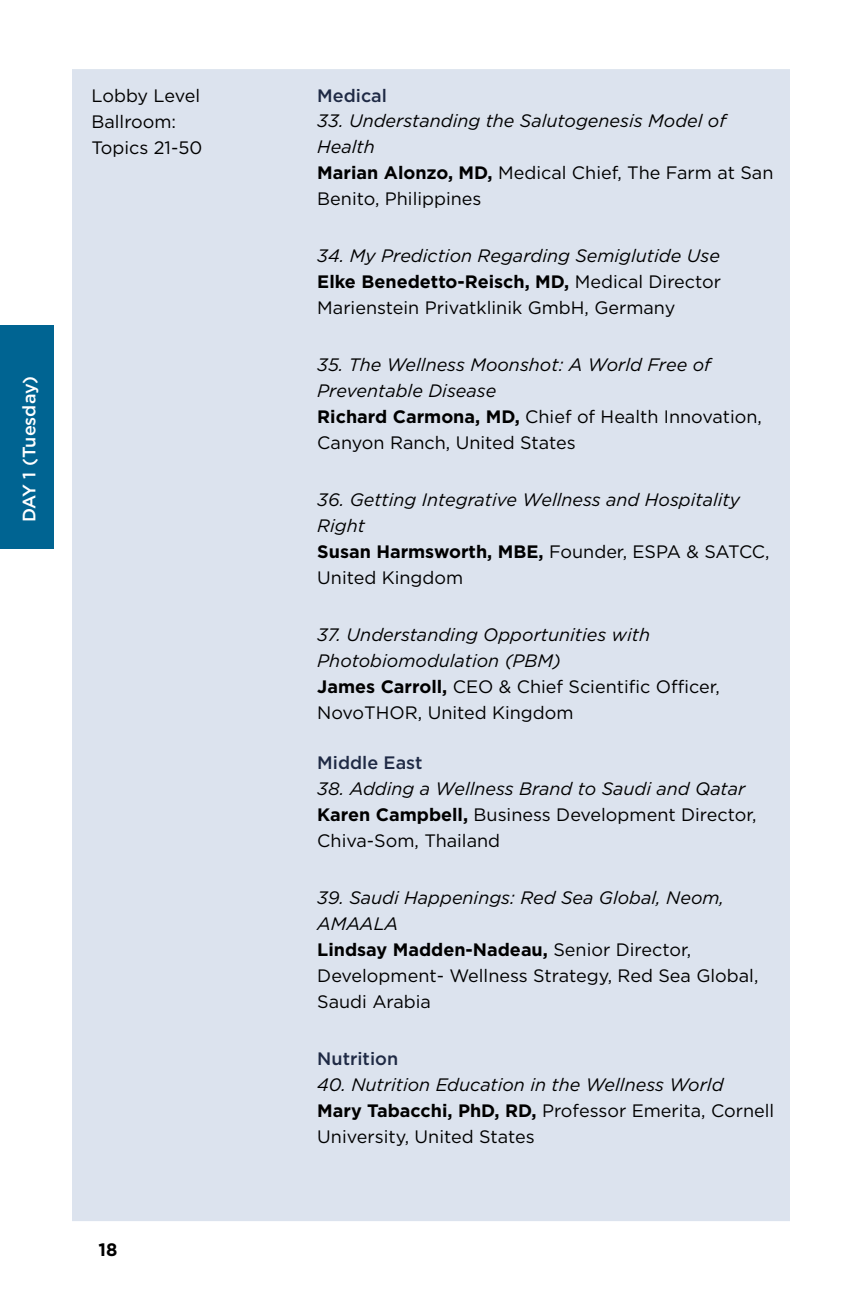
<style>
.page{position:relative;width:864px;height:1296px;background:#fff}
.page>*{position:absolute;margin:0;border:0;box-sizing:border-box;transform-origin:0 0}
.t1{font:18px/26px "Gotham";color:#000}
.t2{font:italic 18px/26px "Gotham";color:#000}
.t3{font:500 18px "Gotham";color:#1f2a45}
.t4{font:500 18px "Gotham";letter-spacing:-.01em;color:#fff}
.t5{font:700 18px "Gotham";color:#000}
.s1{font-weight:700;font-style:normal}
.s2{font-style:normal}
.s3{font-style:italic}
.s4{font-weight:700}
</style>
<div class="page">
<div style="left:0;top:325px;width:54px;height:224px;background:#006492"></div>
<div style="left:72px;top:69px;width:718px;height:1152px;background:#dce3ee"></div>
<p class="t4" style="left:17px;top:522px;width:148px;rotate:-90deg">DAY 1 (Tuesday)</p>
<p class="t1" style="left:92px;top:82px;width:112px">Lobby Level<br>Ballroom:<br>Topics 21-50</p>
<p class="t3" style="left:317px;top:83px;width:71px">Medical</p>
<p class="t2" style="left:317px;top:108px;width:458px">33. Understanding the Salutogenesis Model of<br>Health<br><span class="s1">Marian Alonzo, MD,</span> <span class="s2">Medical Chief, The Farm at San<br>Benito, Philippines</span></p>
<p class="t1" style="left:317px;top:243px;width:405px;text-align:justify"><span class="s3">34. My Prediction Regarding Semiglutide Use </span><span class="s4">Elke Benedetto-Reisch, MD,</span> Medical Director Marienstein Privatklinik GmbH, Germany</p>
<p class="t2" style="left:317px;top:351px;width:446px">35. The Wellness Moonshot: A World Free of Preventable Disease<br><span class="s1">Richard Carmona, MD,</span> <span class="s2">Chief of Health Innovation, Canyon Ranch, United States</span></p>
<p class="t2" style="left:317px;top:486px;width:454px">36. Getting Integrative Wellness and Hospitality<br>Right<br><span class="s1">Susan Harmsworth, MBE,</span> <span class="s2">Founder, ES PA &amp; SATCC,<br>United Kingdom</span></p>
<p class="t2" style="left:317px;top:621px;width:404px">37. Understanding Opportunities with Photobiomodulation (PBM)<br><span class="s1">James Carroll,</span> <span class="s2">CEO &amp; Chief Scientific Officer, NovoTHOR, United Kingdom</span></p>
<p class="t3" style="left:317px;top:751px;width:107px">Middle East</p>
<p class="t1" style="left:317px;top:775px;width:441px"><span class="s3">38. Adding a Wellness Brand to Saudi and Qatar<br></span><span class="s4">Karen Campbell,</span> Business Development Director,<br>Chiva-Som, Thailand</p>
<p class="t1" style="left:317px;top:884px;width:443px"><span class="s3">39. Saudi Happenings: Red Sea Global, Neom,<br>AMAALA<br></span><span class="s4">Lindsay Madden-Nadeau,</span> Senior Director,<br>Development- Wellness Strategy, Red Sea Global,<br>Saudi Arabia</p>
<p class="t5" style="left:99px;top:1238px;width:20px">18</p>
<p class="t3" style="left:317px;top:1046px;width:82px">Nutrition</p>
<p class="t1" style="left:317px;top:1071px;width:459px"><span class="s3">40. Nutrition Education in the Wellness World<br></span><span class="s4">Mary Tabacchi, PhD, RD,</span> Professor E merita, Cornell<br>University, United States</p>
</div>
